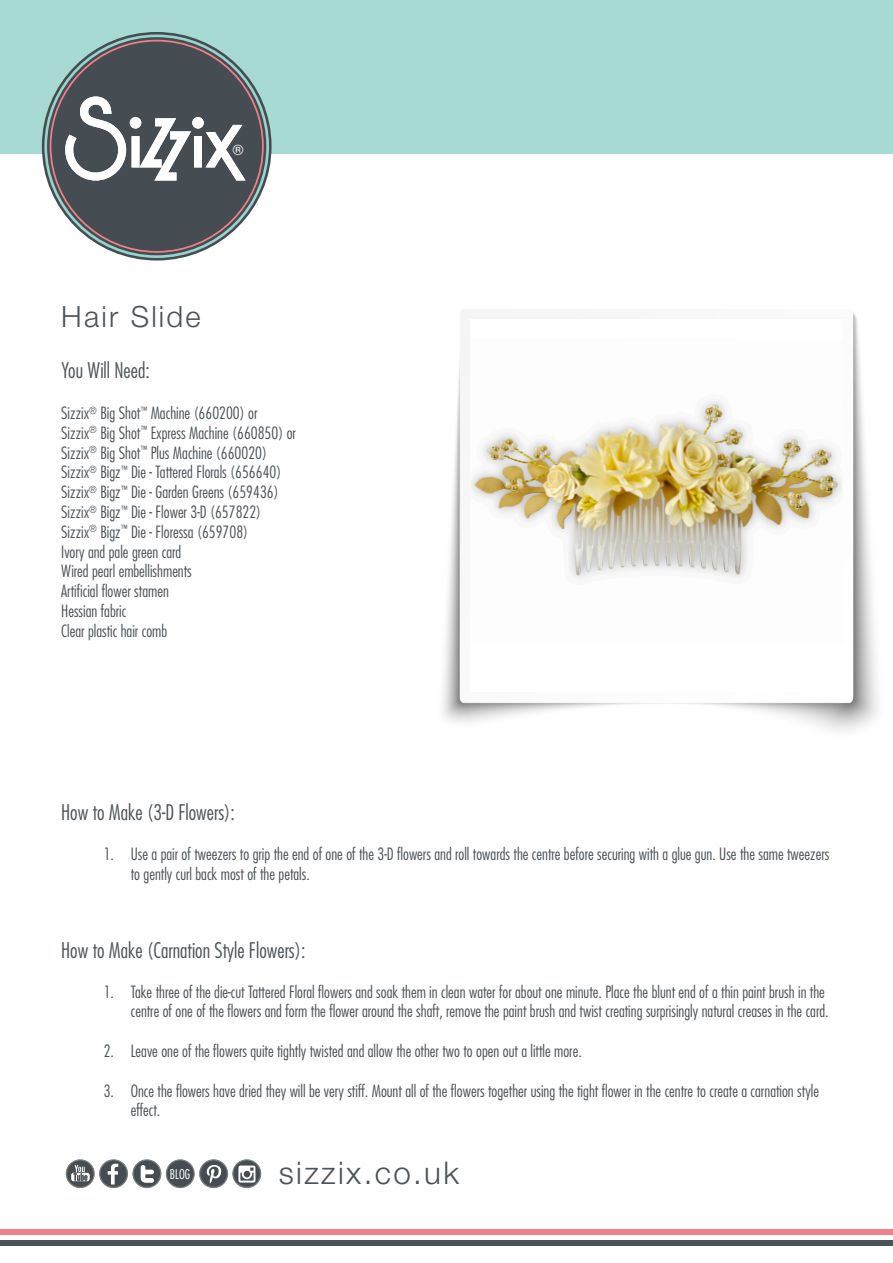
<style>
.page{position:relative;width:893px;height:1263px;background:#fff}
.page>*{position:absolute;margin:0;border:0;box-sizing:border-box;transform-origin:0 0}
.t1{font:300 31.35px "Helvetica Neue LT Pro";letter-spacing:.075em;color:#4d5256}
.t2{font:300 29.25px "Helvetica Neue LT Pro";letter-spacing:.075em;color:#4d5256}
.t3{font:300 condensed 21px "Futura";color:#4d5256}
.t4{font:300 condensed 16.5px/19.8px "Futura";color:#4d5256}
.t5{font:14.25px "Helvetica";color:#fff}
.t6{font:300 condensed 13.05px "Futura";color:#fff}
</style>
<div class="page">
<svg style="left:166px;top:1159px;width:29px;height:29px"></svg>
<svg style="left:199px;top:1159px;width:29px;height:29px"></svg>
<svg style="left:200px;top:1160px;width:61px;height:28px"></svg>
<svg style="left:66px;top:1160px;width:128px;height:28px"></svg>
<div style="left:0;top:0;width:893px;height:153px;background:#a6dad2"></div>
<svg style="left:44px;top:35px;width:225px;height:223px;fill:#454d52"></svg>
<div style="left:130px;top:117px;width:11px;height:12px;background:#fff;border-radius:50%"></div>
<div style="left:192px;top:117px;width:12px;height:12px;background:#f7f7f7;border-radius:50%"></div>
<svg style="left:65px;top:97px;width:61px;height:83px;background:#808589"></svg>
<svg style="left:132px;top:118px;width:114px;height:63px"></svg>
<div style="left:0;top:1229px;width:893px;height:5px;background:#f27f87"></div>
<div style="left:0;top:1240px;width:893px;height:5px;background:#4d5256"></div>
<img style="left:443px;top:310px;width:435px;height:421px">
<div style="left:470px;top:319px;width:373px;height:373px;background:#fff"></div>
<img style="left:471px;top:399px;width:371px;height:180px">
<p class="t5" style="left:233px;top:139px;width:12px">®</p>
<p class="t2" style="left:61px;top:299px;width:141px">Hair Slide</p>
<p class="t3" style="left:61px;top:357px;width:90px">You Will Need:</p>
<p class="t4" style="left:61px;top:403px;width:198px">Sizzix<sup>®</sup> Big Shot<sup>™</sup> Machine (660200) or</p>
<p class="t4" style="left:61px;top:422px;width:236px">Sizzix<sup>®</sup> Big Shot<sup>™</sup> Express Machine (660850) or</p>
<p class="t4" style="left:61px;top:442px;width:207px">Sizzix<sup>®</sup> Big Shot<sup>™</sup> Plus Machine (660020)</p>
<p class="t4" style="left:61px;top:462px;width:222px">Sizzix<sup>®</sup> Bigz<sup>™</sup> Die - Tattered Florals (656640)</p>
<p class="t4" style="left:61px;top:482px;width:219px">Sizzix<sup>®</sup> Bigz<sup>™</sup> Die - Garden Greens (659436)</p>
<p class="t4" style="left:61px;top:502px;width:201px">Sizzix<sup>®</sup> Bigz<sup>™</sup> Die - Flower 3-D (657822)</p>
<p class="t4" style="left:61px;top:521px;width:188px">Sizzix<sup>®</sup> Bigz<sup>™</sup> Die - Floressa (659708)</p>
<p class="t4" style="left:61px;top:541px;width:122px">Ivory and pale green card</p>
<p class="t4" style="left:61px;top:561px;width:132px">Wired pearl embellishments</p>
<p class="t4" style="left:61px;top:581px;width:109px">Artificial flower stamen</p>
<p class="t4" style="left:61px;top:601px;width:67px">Hessian fabric</p>
<p class="t4" style="left:61px;top:620px;width:107px">Clear plastic hair comb</p>
<p class="t3" style="left:61px;top:799px;width:175px">How to Make (3-D Flowers):</p>
<p class="t4" style="left:131px;top:844px;width:700px;text-indent:-27px">1. Use a pair of tweezers to grip the end of one of the 3-D flowers and roll towards the centre before securing with a glue gun. Use the same tweezers to gently curl back most of the petals.</p>
<p class="t3" style="left:61px;top:937px;width:246px">How to Make (Carnation Style Flowers):</p>
<p class="t4" style="left:104px;top:981px;width:726px;text-align:right">1. Take three of the die-cut Tattered Floral flowers and soak them in clean water for about one minute. Place the blunt end of a thin paint brush in the centre of one of the flowers and form the flower around the shaft, remove the paint brush and twist creating surprisingly natural creases in the card.</p>
<p class="t4" style="left:104px;top:1041px;width:479px">2. Leave one of the flowers quite tightly twisted and allow the other two to open out a little more.</p>
<p class="t4" style="left:131px;top:1080px;width:690px;text-indent:-27px">3. Once the flowers have dried they will be very stiff. Mount all of the flowers together using the tight flower in the centre to create a carnation style effect.</p>
<p class="t6" style="left:170px;top:1166px;width:22px">BLOG</p>
<p class="t1" style="left:279px;top:1153px;width:182px">sizzix.co.uk</p>
</div>
